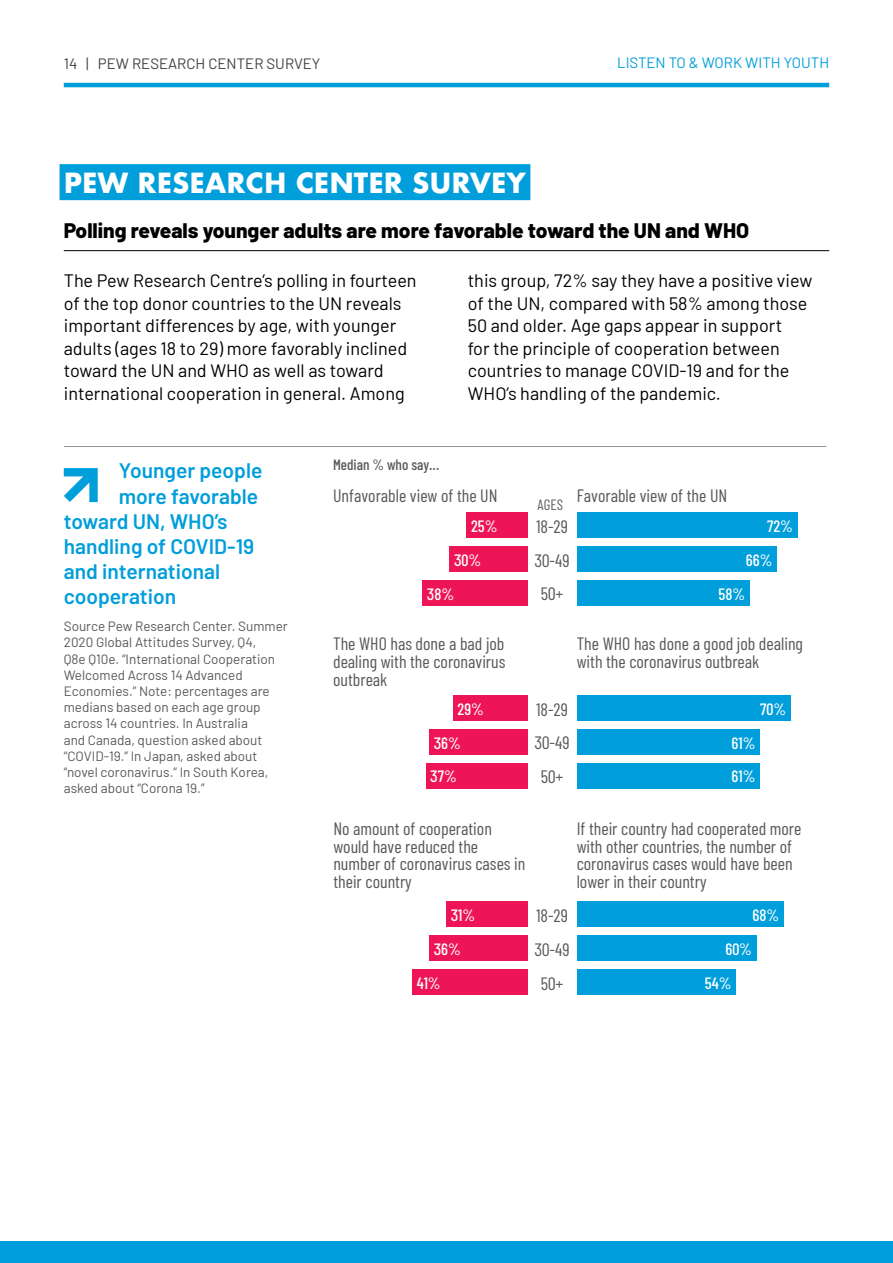
<style>
.page{position:relative;width:893px;height:1263px;background:#fff}
.page>*{position:absolute;margin:0;border:0;box-sizing:border-box;transform-origin:0 0}
.t1{font:700 27px "Futura";color:#fff}
.t2{font:600 21px "Barlow";color:#009edb}
.t3{font:800 21px "Barlow";color:#000}
.t4{font:18px/22.5px "Barlow";color:#000}
.t5{font:17.85px/17.9px "Barlow Condensed";color:#58595b;text-align:center}
.t6{font:500 16.35px/33.8px "Barlow Condensed";color:#fff}
.t7{font:15px "Barlow";color:#414042}
.t8{font:15px "Barlow";color:#009edb}
.t9{font:500 14.85px "Barlow Condensed";color:#58595b}
.t10{font:14.85px "Barlow Condensed";color:#606161}
.t11{font:13.5px/16.2px "Barlow";color:#58595b}
</style>
<div class="page">
<hr style="left:64px;top:83px;width:765px;height:4px;background:#009edb">
<div style="left:0;top:1242px;width:893px;height:21px;background:#009edb"></div>
<div style="left:60px;top:164px;width:470px;height:36px;background:#009edb"></div>
<hr style="left:64px;top:250px;width:765px;height:1px;background:#000">
<svg style="left:64px;top:468px;width:34px;height:34px"></svg>
<div style="left:467px;top:513px;width:85px;height:25px;background:#ed1556"></div>
<div style="left:552px;top:513px;width:245px;height:25px;background:#009edb"></div>
<div style="left:450px;top:546px;width:102px;height:26px;background:#ed1556"></div>
<div style="left:552px;top:546px;width:225px;height:26px;background:#009edb"></div>
<div style="left:423px;top:580px;width:129px;height:25px;background:#ed1556"></div>
<div style="left:552px;top:580px;width:197px;height:25px;background:#009edb"></div>
<svg style="left:528px;top:513px;width:48px;height:25px"></svg>
<svg style="left:528px;top:546px;width:48px;height:26px"></svg>
<svg style="left:528px;top:580px;width:48px;height:25px"></svg>
<div style="left:453px;top:695px;width:99px;height:26px;background:#ed1556"></div>
<div style="left:552px;top:695px;width:238px;height:26px;background:#009edb"></div>
<div style="left:429px;top:729px;width:123px;height:25px;background:#ed1556"></div>
<div style="left:552px;top:729px;width:208px;height:25px;background:#009edb"></div>
<div style="left:426px;top:763px;width:126px;height:25px;background:#ed1556"></div>
<div style="left:552px;top:763px;width:208px;height:25px;background:#009edb"></div>
<svg style="left:528px;top:695px;width:48px;height:26px"></svg>
<svg style="left:528px;top:729px;width:48px;height:25px"></svg>
<svg style="left:528px;top:763px;width:48px;height:25px"></svg>
<div style="left:446px;top:902px;width:106px;height:25px;background:#ed1556"></div>
<div style="left:552px;top:902px;width:231px;height:25px;background:#009edb"></div>
<div style="left:429px;top:935px;width:123px;height:26px;background:#ed1556"></div>
<div style="left:552px;top:935px;width:204px;height:26px;background:#009edb"></div>
<div style="left:412px;top:969px;width:140px;height:26px;background:#ed1556"></div>
<div style="left:552px;top:969px;width:184px;height:26px;background:#009edb"></div>
<svg style="left:528px;top:902px;width:48px;height:25px"></svg>
<svg style="left:528px;top:935px;width:48px;height:26px"></svg>
<svg style="left:528px;top:969px;width:48px;height:26px"></svg>
<hr style="left:64px;top:446px;width:762px;height:1px;background:#939598">
<p class="t7" style="left:64px;top:53px;width:88px">14 | Pew Research</p>
<p class="t7" style="left:208px;top:53px;width:10px">center</p>
<p class="t7" style="left:267px;top:53px;width:19px">Survey</p>
<p class="t8" style="left:617px;top:52px;width:214px">LISTEN TO &amp; WORK WITH YOUTH</p>
<h1 class="t1" style="left:64px;top:163px;width:464px">PEW RESEARCH CENTER SURVEY</h1>
<p class="t3" style="left:64px;top:214px;width:687px">Polling reveals younger adults are more favorable toward the UN and WHO</p>
<p class="t4" style="left:64px;top:268px;width:354px">The Pew Research Centre’s polling in fourteen of the top donor countries to the UN reveals important differences by age, with younger adults (ages 18 to 29) more favorably inclined toward the UN and WHO as well as toward international cooperation in general. Among</p>
<p class="t4" style="left:468px;top:268px;width:346px">this group, 72% say they have a positive view of the UN, compared with 58% among those 50 and older. Age gaps appear in support<br>for the principle of cooperation between countries to manage COVID-19 and for the WHO’s handling of the pandemic.</p>
<p class="t2" style="left:119px;top:455px;width:145px">Younger people</p>
<p class="t2" style="left:119px;top:481px;width:141px">more favorable</p>
<p class="t2" style="left:64px;top:506px;width:165px">toward UN, WHO’s</p>
<p class="t2" style="left:64px;top:531px;width:192px">handling of COVID-19</p>
<p class="t2" style="left:64px;top:556px;width:158px">and international</p>
<p class="t2" style="left:64px;top:581px;width:114px">cooperation</p>
<p class="t11" style="left:64px;top:617px;width:225px">Source Pew Research Center. Summer 2020 Global Attitudes Survey, Q4,<br>Q8e Q10e. “International Cooperation Welcomed Across 14 Advanced Economies.” Note: percentages are medians based on each age group across 14 countries. In Australia<br>and Canada, question asked about “COVID-19.” In Japan, asked about “novel coronavirus.” In South Korea, asked about “Corona 19.”</p>
<p class="t9" style="left:333px;top:455px;width:108px">Median % who say...</p>
<p class="t5" style="left:333px;top:486px;width:166px">Unfavorable view of the UN</p>
<p class="t5" style="left:577px;top:486px;width:152px">Favorable view of the UN</p>
<p class="t10" style="left:537px;top:495px;width:28px">AGES</p>
<p class="t6" style="left:471px;top:509px;width:28px">25%</p>
<p class="t6" style="left:454px;top:543px;width:29px">30%</p>
<p class="t6" style="left:427px;top:576px;width:29px">38%</p>
<p class="t5" style="left:534px;top:509px;width:37px;line-height:33.8px">18-29<br>30-49<br>50+</p>
<p class="t6" style="left:746px;top:509px;width:48px;text-indent:21px">72%<br>66%</p>
<p class="t6" style="left:719px;top:576px;width:28px">58%</p>
<p class="t5" style="left:333px;top:634px;width:174px;text-align:justify">The WHO has done a bad job dealing with the coronavirus outbreak</p>
<p class="t5" style="left:577px;top:634px;width:228px;text-align:left">The WHO has done a good job dealing with the coronavirus outbreak</p>
<p class="t5" style="left:534px;top:692px;width:37px;line-height:33.8px">18-29<br>30-49<br>50+</p>
<p class="t6" style="left:430px;top:692px;width:55px;text-indent:27px">29%<br>36%<br>37%</p>
<p class="t6" style="left:760px;top:692px;width:27px">70%</p>
<p class="t6" style="left:732px;top:725px;width:25px">61%<br>61%</p>
<p class="t5" style="left:333px;top:819px;width:194px;text-align:left">No amount of cooperation would have reduced the number of coronavirus cases in their country</p>
<p class="t6" style="left:451px;top:898px;width:26px">31%</p>
<p class="t6" style="left:434px;top:932px;width:29px">36%</p>
<p class="t6" style="left:417px;top:966px;width:25px">41%</p>
<p class="t5" style="left:534px;top:898px;width:37px;line-height:33.8px">18-29<br>30-49<br>50+</p>
<p class="t5" style="left:577px;top:819px;width:226px;text-align:left">If their country had cooperated more with other countries, the number of coronavirus cases would have been lower in their country</p>
<p class="t6" style="left:753px;top:898px;width:28px">68%</p>
<p class="t6" style="left:705px;top:932px;width:49px;text-indent:21px">60%<br>54%</p>
</div>
